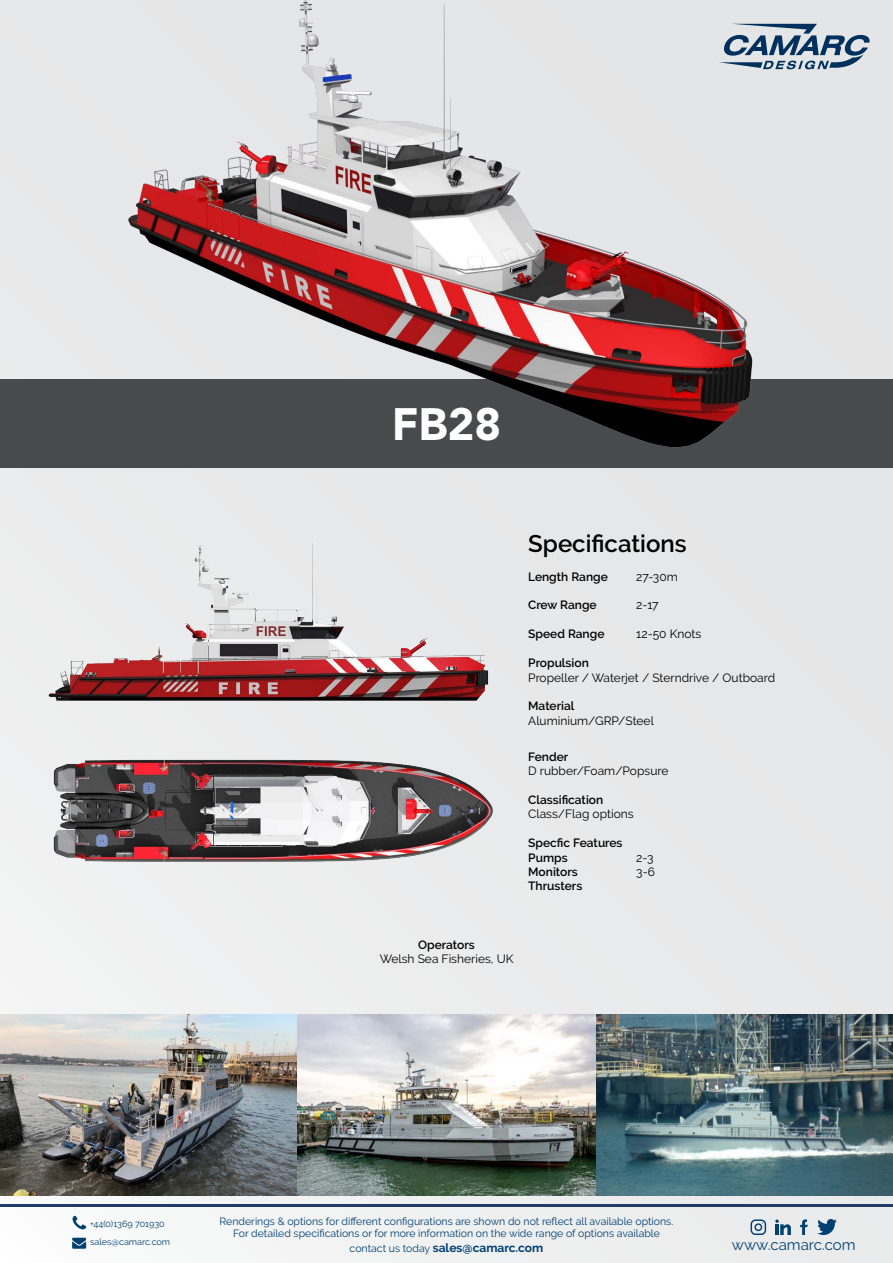
<style>
.page{position:relative;width:893px;height:1263px;background:#e8e8e9}
.page>*{position:absolute;margin:0;border:0;box-sizing:border-box;transform-origin:0 0}
.t1{font:900 45px "Avenir LT Std";color:#fff}
.t2{font:600 24px "Raleway";color:#000}
.t3{font:15px "Raleway";color:#004071}
.t4{font:12px "Raleway";color:#000}
.t5{font:600 12px/14.4px "Raleway";color:#000}
.t6{font:700 12px "Raleway";color:#004071}
.t7{font:10.5px/12.6px "Raleway";color:#004071;text-align:center}
.t8{font:9px/18.3px "Raleway";color:#004071}
.s1{font-weight:400;font-size:10.5px}
</style>
<div class="page">
<div style="left:0;top:379px;width:893px;height:88px;background:#484b4c"></div>
<img style="left:128px;top:0;width:679px;height:447px">
<img style="left:31px;top:543px;width:463px;height:356px">
<hr style="left:0;top:1204px;width:893px;height:2px;background:#243b69">
<img style="left:0;top:1014px;width:893px;height:181px">
<svg style="left:73px;top:1216px;width:13px;height:13px"></svg>
<svg style="left:72px;top:1238px;width:14px;height:11px"></svg>
<svg style="left:775px;top:1219px;width:16px;height:16px"></svg>
<svg style="left:800px;top:1219px;width:8px;height:16px"></svg>
<svg style="left:817px;top:1219px;width:20px;height:16px"></svg>
<svg style="left:751px;top:1219px;width:15px;height:16px"></svg>
<svg style="left:719px;top:24px;width:151px;height:45px"></svg>
<h1 class="t1" style="left:392px;top:397px;width:111px">FB28</h1>
<h2 class="t2" style="left:528px;top:530px;width:160px">Specifications</h2>
<p class="t5" style="left:528px;top:569px;width:81px">Length Range</p>
<p class="t4" style="left:636px;top:569px;width:43px">27-30m</p>
<p class="t5" style="left:528px;top:598px;width:70px">Crew Range</p>
<p class="t4" style="left:636px;top:598px;width:24px">2-17</p>
<p class="t5" style="left:528px;top:627px;width:78px">Speed Range</p>
<p class="t4" style="left:636px;top:627px;width:67px">12-50 Knots</p>
<p class="t5" style="left:528px;top:656px;width:62px">Propulsion</p>
<p class="t4" style="left:528px;top:670px;width:248px">Propeller / Waterjet / Sterndrive / Outboard</p>
<p class="t5" style="left:528px;top:699px;width:48px">Material</p>
<p class="t4" style="left:528px;top:713px;width:127px">Aluminium/GRP/Steel</p>
<p class="t5" style="left:528px;top:749px;width:42px">Fender</p>
<p class="t4" style="left:528px;top:764px;width:142px">D rubber/Foam/Popsure</p>
<p class="t5" style="left:528px;top:792px;width:77px">Classification</p>
<p class="t4" style="left:528px;top:807px;width:107px">Class/Flag options</p>
<p class="t5" style="left:528px;top:836px;width:96px">Specfic Features<br>Pumps</p>
<p class="t4" style="left:636px;top:850px;width:19px">2-3</p>
<p class="t5" style="left:528px;top:864px;width:51px">Monitors</p>
<p class="t4" style="left:636px;top:865px;width:20px">3-6</p>
<p class="t5" style="left:528px;top:879px;width:56px">Thrusters</p>
<p class="t5" style="left:418px;top:937px;width:58px">Operators</p>
<p class="t4" style="left:380px;top:952px;width:135px">Welsh Sea Fisheries, UK</p>
<p class="t8" style="left:90px;top:1214px;width:82px">+44(0)1369 701930 sales@camarc.com</p>
<p class="t7" style="left:220px;top:1215px;width:455px">Renderings &amp; options for different configurations are shown do not reflect all available options.<br>For detailed specifications or for more information on the wide range of options available</p>
<p class="t6" style="left:350px;top:1241px;width:195px"><span class="s1">contact us today</span> sales@camarc.com</p>
<h3 class="t3" style="left:732px;top:1236px;width:125px">www.camarc.com</h3>
</div>
